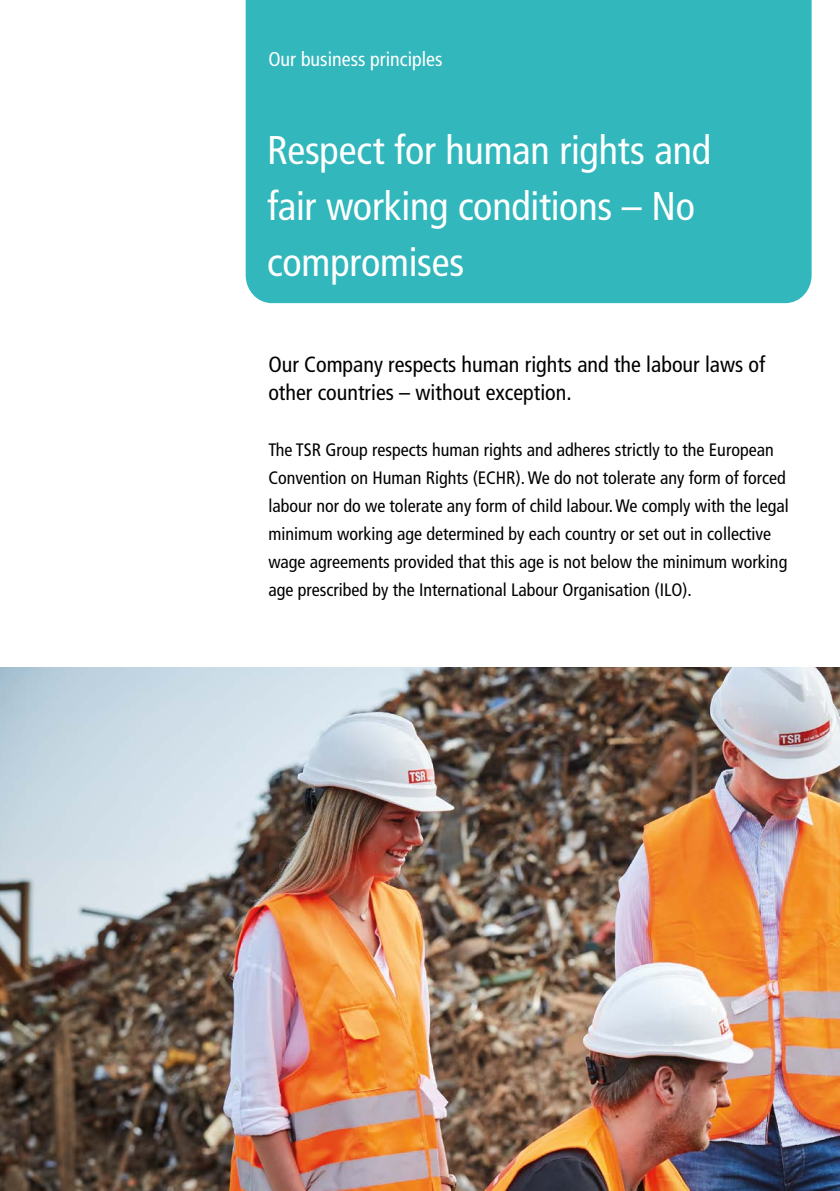
<style>
.page{position:relative;width:840px;height:1191px;background:#fff}
.page>*{position:absolute;margin:0;border:0;box-sizing:border-box;transform-origin:0 0}
.t1{font:condensed 40px/56px "Frutiger LT Pro";letter-spacing:-.005em;color:#fff}
.t2{font:condensed 22px/28px "Frutiger LT Pro";color:#000}
.t3{font:condensed 20px "Frutiger LT Pro";color:#fff}
.t4{font:condensed 18px/28px "Frutiger LT Pro";color:#000}
</style>
<div class="page">
<img style="left:0;top:667px;width:839px;height:524px">
<div style="left:245px;top:0;width:566px;height:303px;background:#31b7bc"></div>
<p class="t3" style="left:268px;top:47px;width:175px">Our business principles</p>
<h1 class="t1" style="left:267px;top:122px;width:445px">Respect for human rights and fair working conditions – No compromises</h1>
<p class="t2" style="left:268px;top:350px;width:498px">Our Company respects human rights and the labour laws of other countries – without exception.</p>
<p class="t4" style="left:268px;top:435px;width:521px">The TSR Group respects human rights and adheres strictly to the European Convention on Human Rights (ECHR). We do not tolerate any form of forced labour nor do we tolerate any form of child labour. We comply with the legal minimum working age determined by each country or set out in collective wage agreements provided that this age is not below the minimum working age prescribed by the International Labour Organisation (ILO).</p>
</div>
